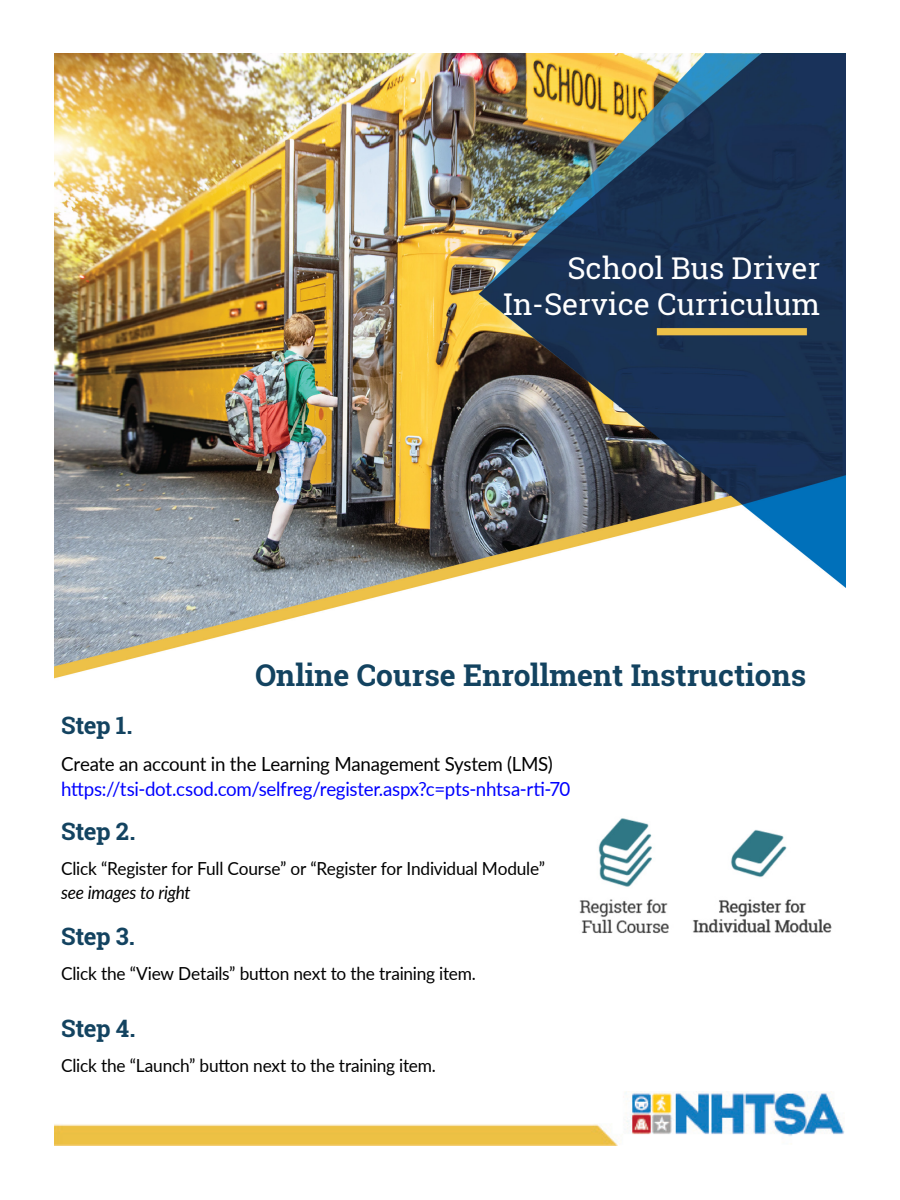
<style>
.page{position:relative;width:900px;height:1200px;background:#fff}
.page>*{position:absolute;margin:0;border:0;box-sizing:border-box;transform-origin:0 0}
.t1{font:30px "Roboto Slab";color:#fff}
.t2{font:700 30px "Roboto Slab";color:#134360}
.t3{font:700 24px "Roboto Slab";letter-spacing:-.025em;color:#134360}
.t4{font:19.5px/25.5px "Lato";letter-spacing:-.015em;color:#00f;scale:.96 1}
.t5{font:18px/24px "Lato";letter-spacing:-.015em;color:#000;scale:.96 1}
.s1{color:#000}
.s2{font-style:italic}
</style>
<div class="page">
<img style="left:54px;top:54px;width:792px;height:625px">
<img style="left:579px;top:818px;width:253px;height:115px">
<img style="left:54px;top:1092px;width:790px;height:54px">
<p class="t1" style="left:567px;top:248px;width:254px">School Bus Driver</p>
<p class="t1" style="left:503px;top:284px;width:318px">In-Service Curriculum</p>
<p class="t3" style="left:61px;top:709px;width:73px">Step 1.</p>
<p class="t2" style="left:255px;top:655px;width:553px">Online Course Enrollment Instructions</p>
<p class="t4" style="left:61px;top:750px;width:532px"><span class="s1">Create an account in the Learning Management System (LMS) </span>https://tsi-dot.csod.com/selfreg/register.aspx?c=pts-nhtsa-rti-70</p>
<p class="t3" style="left:61px;top:815px;width:76px">Step 2.</p>
<p class="t5" style="left:61px;top:856px;width:505px">Click “Register for Full Course” or “Register for Individual Module” <span class="s2">see images to right</span></p>
<p class="t3" style="left:61px;top:920px;width:75px">Step 3.</p>
<p class="t5" style="left:61px;top:961px;width:434px">Click the “View Details” button next to the training item.</p>
<p class="t3" style="left:61px;top:1012px;width:76px">Step 4.</p>
<p class="t5" style="left:61px;top:1053px;width:392px">Click the “Launch” button next to the training item.</p>
</div>
